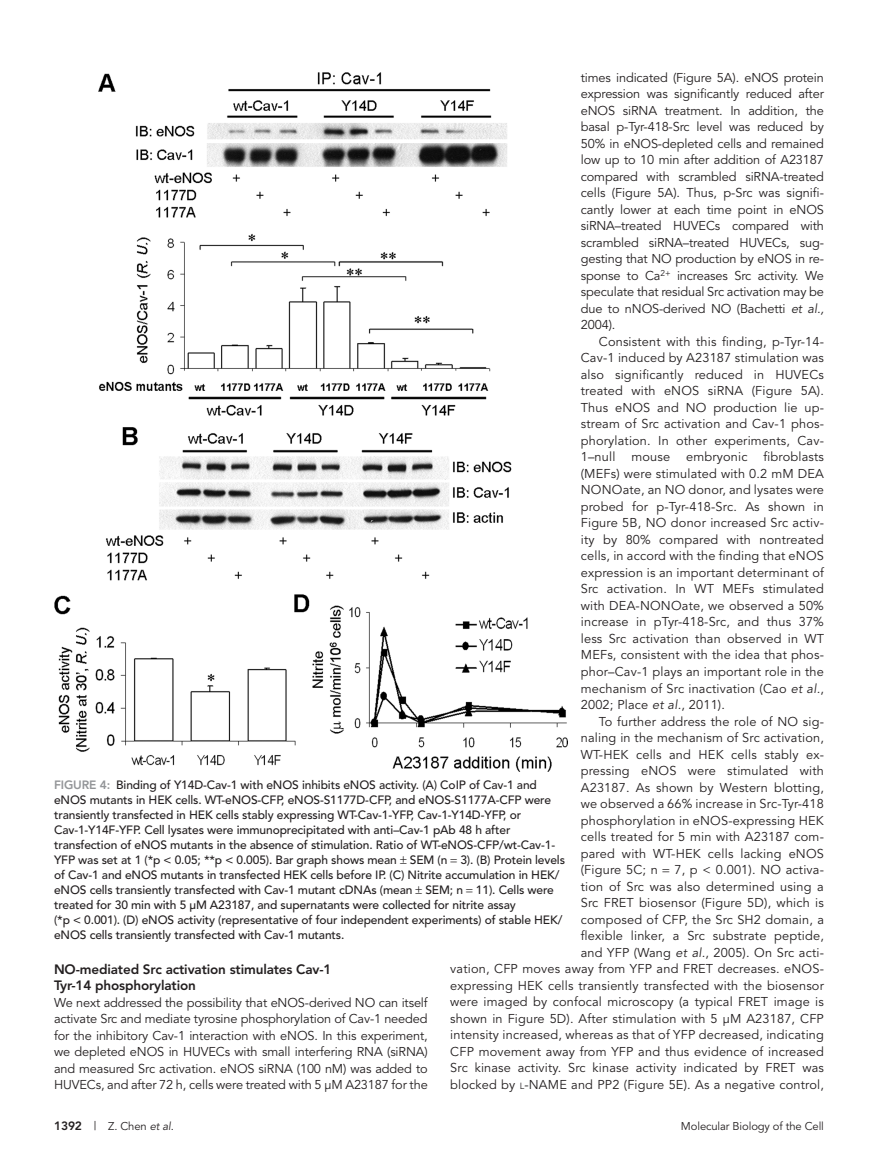
<style>
.page{position:relative;width:878px;height:1175px;background:#fff}
.page>*{position:absolute;margin:0;border:0;box-sizing:border-box;transform-origin:0 0}
.t1{font:800 13.5px/16.5px "Avenir";letter-spacing:-.01em;color:#231f20}
.t2{font:12.75px/16.5px "Avenir";letter-spacing:.015em;color:#231f20;text-align:justify}
.t3{font:500 12px/15px "Avenir";letter-spacing:-.01em;color:#231f20}
.t4{font:11.25px "Avenir";letter-spacing:-.01em;color:#231f20}
.s1{font-style:italic}
.s2{font-weight:800;color:#939598}
.s3{font-size:8.85px}
.s4{font-weight:800;font-size:12px}
.s5{font-size:12px}
</style>
<div class="page">
<img style="left:54px;top:72px;width:513px;height:699px">
<p class="t2" style="left:580px;top:69px;width:245px">times indicated (Figure 5A). eNOS protein expression was significantly reduced after eNOS siRNA treatment. In addition, the basal p-Tyr-418-Src level was reduced by 50% in eNOS-depleted cells and remained low up to 10 min after addition of A23187 compared with scrambled siRNA-treated cells (Figure 5A). Thus, p-Src was signifi&shy;cantly lower at each time point in eNOS siRNA–treated HUVECs compared with scrambled siRNA–treated HUVECs, sug&shy;gesting that NO production by eNOS in re&shy;sponse to Ca<sup>2+</sup> increases Src activity. We speculate that residual Src activation may be due to nNOS-derived NO (Bachetti <span class="s1">et al., </span>2004).</p>
<p class="t2" style="left:580px;top:333px;width:245px;text-indent:18px">Consistent with this finding, p-Tyr-14- Cav-1 induced by A23187 stimulation was also significantly reduced in HUVECs treated with eNOS siRNA (Figure 5A).<br>Thus eNOS and NO production lie up&shy;stream of Src activation and Cav-1 phos&shy;phorylation. In other experiments, Cav-1–null</p>
<p class="t2" style="left:580px;top:449px;width:245px;text-indent:183px">fibroblasts (MEFs) were stimulated with 0.2 mM DEA NONOate, an NO donor, and lysates were probed for p-Tyr-418-Src. As shown in Figure 5B, NO donor increased Src activ&shy;ity by 80% compared with nontreated cells, in accord with the finding that eNOS expression is an important determinant of Src activation. In WT MEFs stimulated with DEA-NONOate, we observed a 50% increase in pTyr-418-Src, and thus 37% less Src activation than observed in WT MEFs, consistent with the idea that phos&shy;phor–Cav-1 plays an important role in the mechanism of Src inactivation (Cao <span class="s1">et al.</span>, 2002; Place <span class="s1">et al.</span>, 2011).</p>
<p class="t2" style="left:580px;top:713px;width:245px;text-indent:18px">To further address the role of NO sig&shy;naling in the mechanism of Src activation, WT-HEK cells and HEK cells stably ex&shy;pressing eNOS were stimulated with A23187. As shown by Western blotting, we observed a 66% increase in Src-Tyr-418 phosphorylation in eNOS-expressing HEK cells treated for 5 min with A23187 com&shy;pared with WT-HEK cells lacking eNOS (Figure 5C; n</p>
<p class="t2" style="left:631px;top:449px;width:40px">mouse</p>
<p class="t2" style="left:686px;top:449px;width:63px">embryonic</p>
<p class="t3" style="left:54px;top:777px;width:512px"><span class="s2">FIGURE 4:</span> Binding of Y14D-Cav-1 with eNOS inhibits eNOS activity. (A) CoIP of Cav-1 and eNOS mutants in HEK cells. WT-eNOS-CFP, eNOS-S1177D-CFP, and eNOS-S1177A-CFP were transiently transfected in HEK cells stably expressing WT-Cav-1-YFP, Cav-1-Y14D-YFP, or Cav-1-Y14F-YFP. Cell lysates were immunoprecipitated with anti–Cav-1 pAb 48 h after transfection of eNOS mutants in the absence of stimulation. Ratio of WT-eNOS-CFP/wt-Cav-1- YFP was set at 1 (*p &lt; 0.05; **p &lt; 0.005). Bar graph shows mean SEM (n 3). (B) Protein levels of Cav-1 and eNOS mutants in transfected HEK cells before IP. (C) Nitrite accumulation in HEK/ eNOS cells transiently transfected with Cav-1 mutant cDNAs (mean SEM; n 11). Cells were treated for 30 min with 5 μM A23187, and supernatants were collected for nitrite assay<br>(*p &lt; 0.001). (D) eNOS activity (representative of four independent experiments) of stable HEK/ eNOS cells transiently transfected with Cav-1 mutants.</p>
<p class="t2" style="left:450px;top:861px;width:375px;text-align:right">7, p &lt; 0.001). NO activa-<br>tion of Src was also determined using a<br>Src FRET biosensor (Figure 5D), which is<br>composed of CFP, the Src SH2 domain, a<br>flexible linker, a Src substrate peptide,<br>and YFP (Wang <span class="s1">et al.</span>, 2005). On Src acti-<br>vation, CFP moves away from YFP and FRET decreases. eNOS&shy;expressing HEK cells transiently transfected with the biosensor were imaged by confocal microscopy (a typical FRET image is shown in Figure 5D). After stimulation with 5 μM A23187, CFP intensity increased, whereas as that of YFP decreased, indicating CFP movement away from YFP and thus evidence of increased Src kinase activity. Src kinase activity indicated by FRET was blocked by <span class="s3">l</span>-NAME and PP2 (Figure 5E). As a negative control,</p>
<p class="t1" style="left:54px;top:960px;width:279px">NO-mediated Src activation stimulates Cav-1<br>Tyr-14 phosphorylation</p>
<p class="t2" style="left:54px;top:994px;width:375px">We next addressed the possibility that eNOS-derived NO can itself activate Src and mediate tyrosine phosphorylation of Cav-1 needed for the inhibitory Cav-1 interaction with eNOS. In this experiment, we depleted eNOS in HUVECs with small interfering RNA (siRNA) and measured Src activation. eNOS siRNA (100 nM) was added to HUVECs, and after 72 h, cells were treated with 5 μM A23187 for the</p>
<p class="t4" style="left:54px;top:1119px;width:121px"><span class="s4">1392</span> <span class="s5">|</span> Z. Chen <span class="s1">et al</span>.</p>
<p class="t4" style="left:681px;top:1119px;width:144px">Molecular Biology of the Cell</p>
</div>
